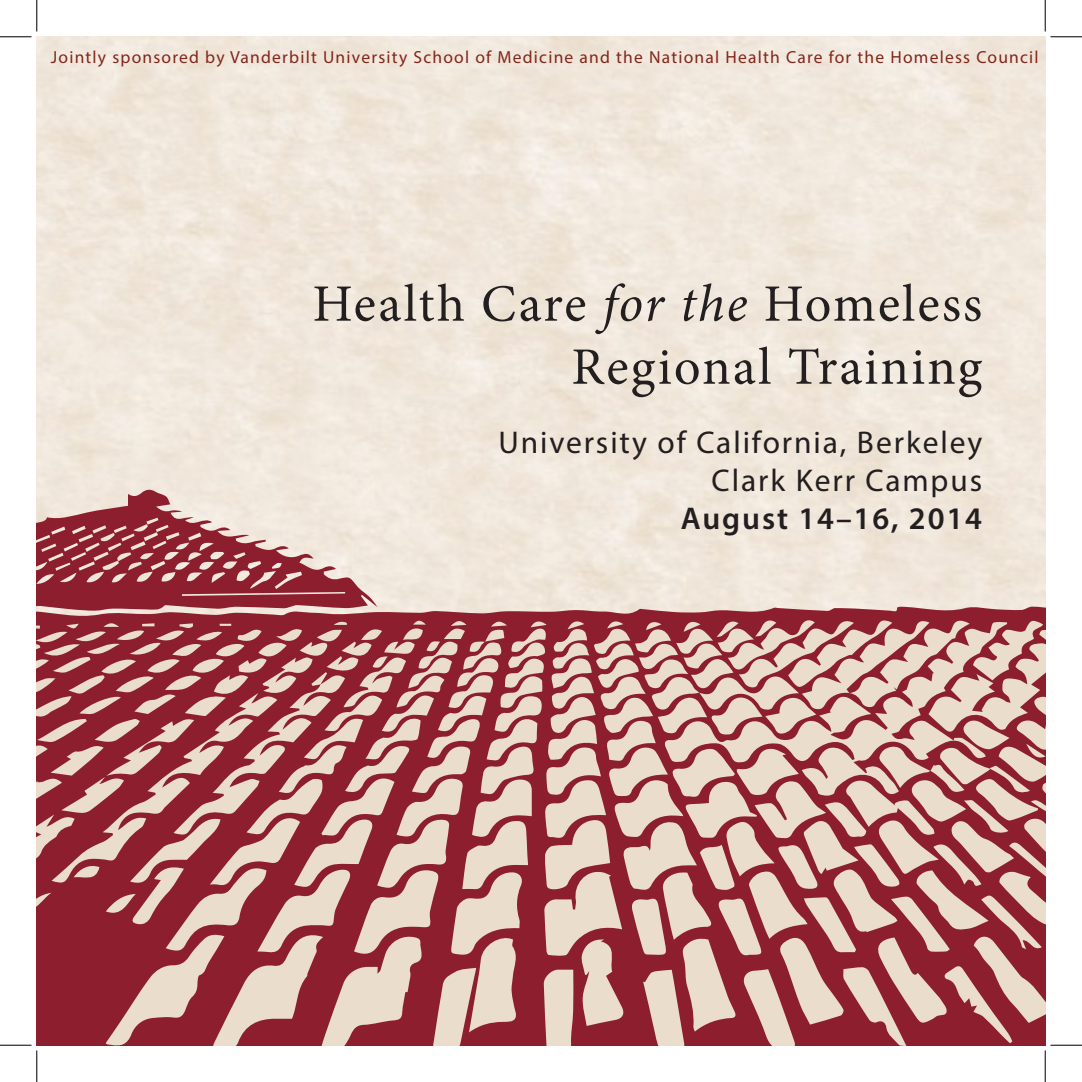
<style>
.page{position:relative;width:1082px;height:1082px;background:#fff}
.page>*{position:absolute;margin:0;border:0;box-sizing:border-box;transform-origin:0 0}
.t1{font:52.5px "Minion Pro";letter-spacing:.04em;color:#231f20}
.t2{font:31.5px "Myriad Pro";letter-spacing:.06em;color:#231f20}
.t3{font:600 31.5px "Myriad Pro";letter-spacing:.06em;color:#231f20}
.Day-time_heading{font:17.5px "Myriad Pro";letter-spacing:.07em;color:#83261b}
.s1{font-style:italic}
</style>
<div class="page">
<svg style="left:37px;top:605px;width:1008px;height:440px;background:#b87777"></svg>
<svg style="left:37px;top:488px;width:340px;height:123px;background:#bc7e80"></svg>
<hr style="left:0;top:36px;width:32px;height:1px;background:#000">
<hr style="left:1050px;top:36px;width:32px;height:1px;background:#000">
<hr style="left:0;top:1044px;width:32px;height:1px;background:#000">
<hr style="left:1050px;top:1044px;width:32px;height:1px;background:#000">
<hr style="left:36px;top:0;width:1px;height:32px;background:#000">
<hr style="left:36px;top:1050px;width:1px;height:32px;background:#000">
<hr style="left:1044px;top:0;width:1px;height:32px;background:#000">
<hr style="left:1044px;top:1050px;width:1px;height:32px;background:#000">
<p class="Day-time_heading" style="left:51px;top:46px;width:989px">Jointly sponsored by Vanderbilt University School of Medicine and the National Health Care for the Homeless Council</p>
<p class="t1" style="left:312px;top:269px;width:671px">Health Care <span class="s1">for the</span> Homeless</p>
<p class="t1" style="left:571px;top:332px;width:412px">Regional Training</p>
<p class="t2" style="left:498px;top:423px;width:485px">University of California, Berkeley</p>
<p class="t2" style="left:711px;top:461px;width:272px">Clark Kerr Campus</p>
<p class="t3" style="left:681px;top:498px;width:303px">August 14–16, 2014</p>
</div>
